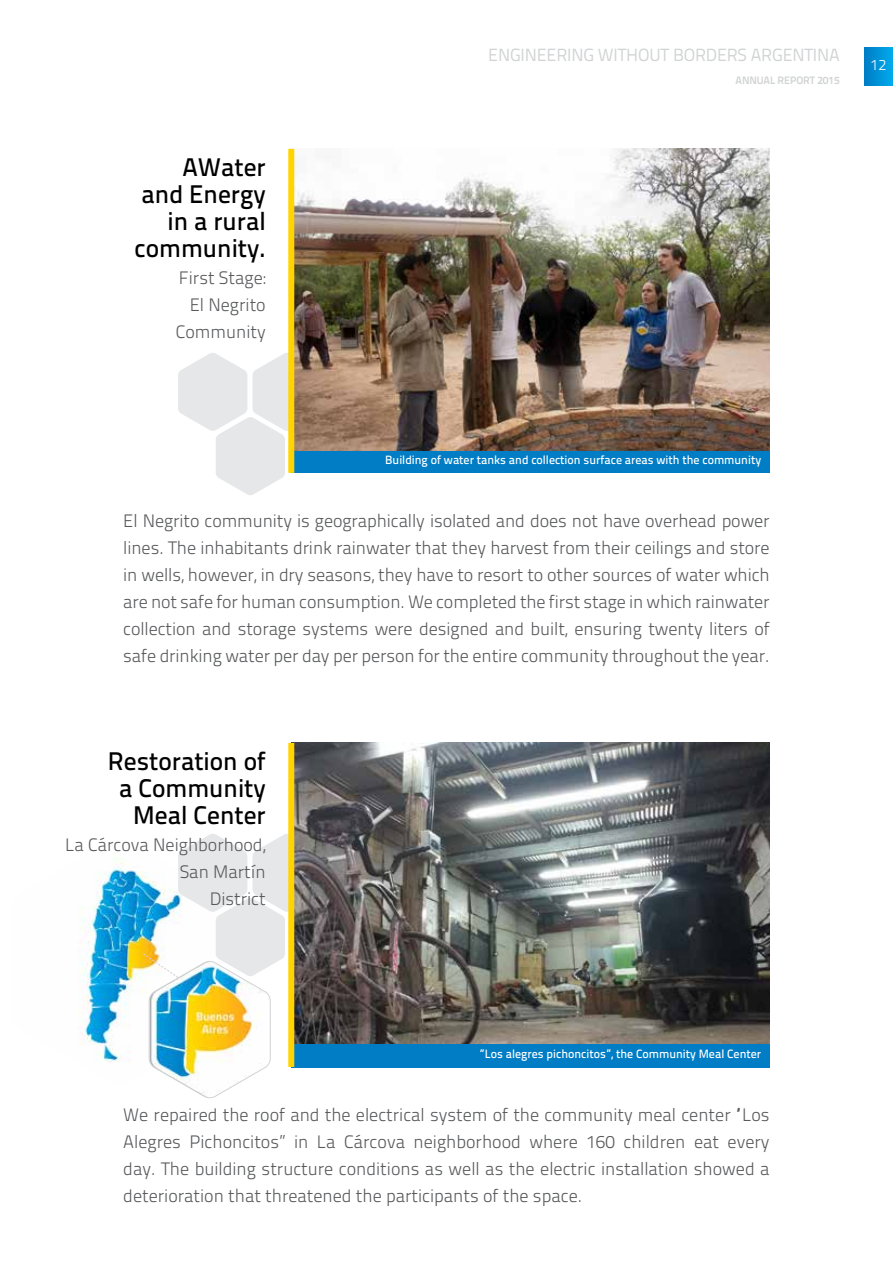
<style>
.page{position:relative;width:893px;height:1263px;background:#fff}
.page>*{position:absolute;margin:0;border:0;box-sizing:border-box;transform-origin:0 0}
.t1{font:500 25.5px/27px "Titillium Text 22 L";color:#000;text-align:right}
.t2{font:300 18px/27px "Titillium Text 22 L";color:#58595b;text-align:right}
.t3{font:17.7px "Titillium Text 22 L";letter-spacing:-.01em;color:#d1d3d4}
.t4{font:300 15px "Titillium Text 22 L";color:#fff}
.t5{font:500 12px "Titillium Text 22 L";color:#fff}
.t6{font:700 10.8px "Titillium Text 22 L";letter-spacing:-.01em;color:#d1d3d4}
</style>
<div class="page">
<img style="left:78px;top:863px;width:64px;height:199px">
<svg style="left:142px;top:834px;width:146px;height:264px"></svg>
<svg style="left:178px;top:353px;width:110px;height:142px"></svg>
<img style="left:294px;top:149px;width:476px;height:303px">
<div style="left:291px;top:452px;width:479px;height:21px;background:#007dc5"></div>
<div style="left:288px;top:149px;width:6px;height:324px;background:#ffd400"></div>
<div style="left:865px;top:48px;width:28px;height:38px;background:linear-gradient(to right,#007ec5,#00a9eb)"></div>
<img style="left:294px;top:743px;width:476px;height:301px">
<div style="left:291px;top:1044px;width:479px;height:24px;background:#007dc5"></div>
<div style="left:288px;top:743px;width:6px;height:324px;background:#ffd400"></div>
<h1 class="t1" style="left:135px;top:152px;width:133px">AWater and Energy in a rural community.</h1>
<p class="t2" style="left:176px;top:263px;width:92px">First Stage:<br>El Negrito<br>Community</p>
<p class="t3" style="left:488px;top:42px;width:352px">ENGINEERING WITHOUT BORDERS ARGENTINA</p>
<p class="t6" style="left:736px;top:71px;width:106px">ANNUAL REPORT 2015</p>
<p class="t4" style="left:871px;top:54px;width:17px">12</p>
<p class="t5" style="left:385px;top:451px;width:377px">Building of water tanks and collection surface areas with the community</p>
<p class="t2" style="left:123px;top:506px;width:648px;text-align:justify">El Negrito community is geographically isolated and does not have overhead power lines. The inhabitants drink rainwater that they harvest from their ceilings and store in wells, however, in dry seasons, they have to resort to other sources of water which are not safe for human consumption. We completed the first stage in which rainwater collection and storage systems were designed and built, ensuring twenty liters of safe drinking water per day per person for the entire community throughout the year.</p>
<h1 class="t1" style="left:108px;top:746px;width:159px">Restoration of a Community<br>Meal Center</h1>
<p class="t2" style="left:65px;top:830px;width:202px">La Cárcova Neighborhood,<br>San Martín<br>District</p>
<p class="t5" style="left:480px;top:1045px;width:283px">”Los alegres pichoncitos”, the Community Meal Center</p>
<p class="t2" style="left:123px;top:1100px;width:648px;text-align:justify">We repaired the roof and the electrical system of the community meal center “Los Alegres Pichoncitos” in La Cárcova neighborhood where 160 children eat every day. The building structure conditions as well as the electric installation showed a deterioration that threatened the participants of the space.</p>
</div>
